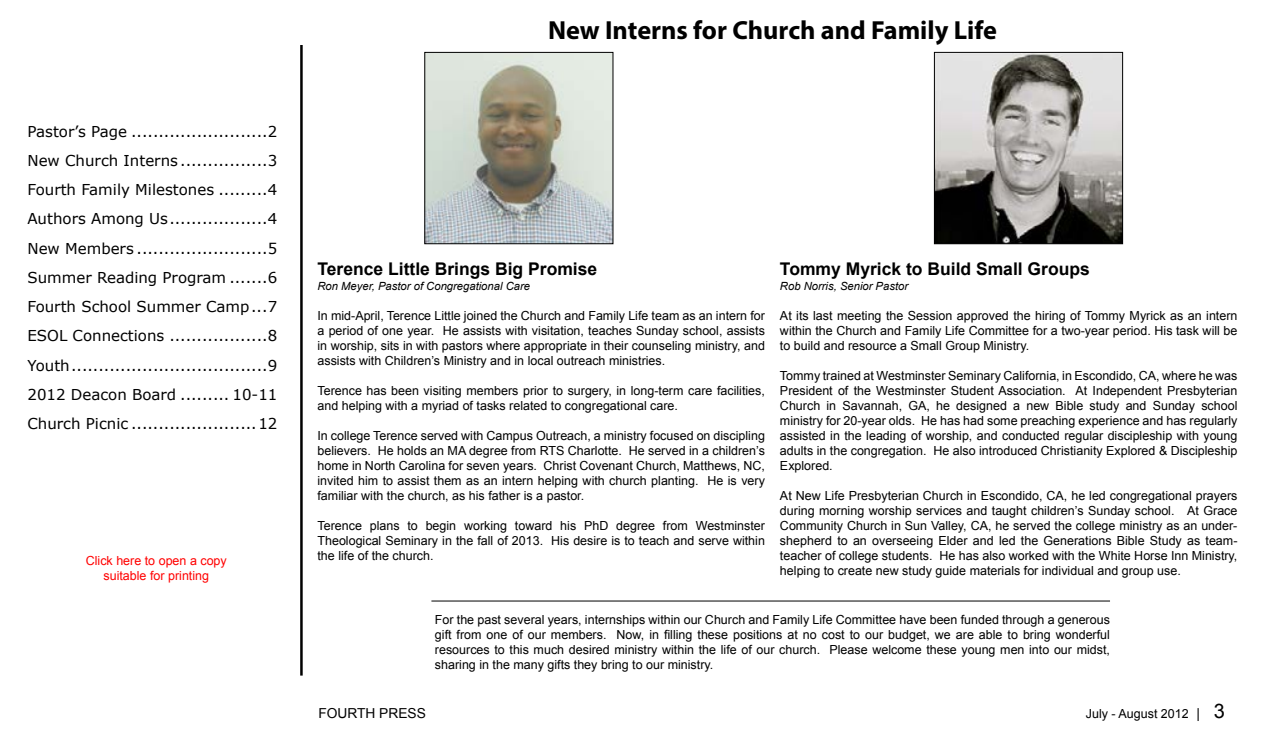
<style>
.page{position:relative;width:1270px;height:750px;background:#fff}
.page>*{position:absolute;margin:0;border:0;box-sizing:border-box;transform-origin:0 0}
.t1{font:700 26.25px "Myriad Pro";color:#000}
.t2{font:700 17.5px "Arial";color:#000}
.t3{font:15px/29.2px "Verdana";color:#000;text-align:justify}
.t4{font:13.75px "Arial";color:#000}
.t5{font:12.5px/15px "Arial";color:#000;text-align:justify}
.t6{font:12.5px/15px "Arial";color:#f00;text-align:center}
.t7{font:italic 11.25px "Arial";color:#000}
.s1{font-size:13.75px}
.s2{font-size:20px}
</style>
<div class="page">
<hr style="left:300px;top:45px;width:3px;height:631px;background:#000">
<img style="left:936px;top:54px;width:185px;height:188px">
<div style="left:934px;top:52px;width:189px;height:192px;border:1px solid #000"></div>
<img style="left:427px;top:54px;width:184px;height:188px">
<div style="left:425px;top:52px;width:188px;height:192px;border:1px solid #000"></div>
<hr style="left:431px;top:601px;width:679px;height:1px;background:#000">
<p class="t3" style="left:27px;top:116px;width:252px">Pastor’s Page .........................2<br>New Church Interns ................3<br>Fourth Family Milestones .........4<br>Authors Among Us..................4<br>New Members ........................5<br>Summer Reading Program .......6<br>Fourth School Summer Camp...7<br>ESOL Connections ..................8<br>Youth....................................9<br>2012 Deacon Board ......... 10-11<br>Church Picnic .......................12</p>
<p class="t6" style="left:86px;top:553px;width:143px">Click here to open a copy suitable for printing</p>
<h1 class="t1" style="left:548px;top:13px;width:450px">New Interns for Church and Family Life</h1>
<h2 class="t2" style="left:317px;top:257px;width:281px">Terence Little Brings Big Promise</h2>
<p class="t7" style="left:317px;top:279px;width:214px">Ron Meyer, Pastor of Congregational Care</p>
<p class="t5" style="left:317px;top:308px;width:449px">In mid-April, Terence Little joined the Church and Family Life team as an intern for a period of one year. He assists with visitation, teaches Sunday school, assists in worship, sits in with pastors where appropriate in their counseling ministry, and assists with Children’s Ministry and in local outreach ministries.</p>
<p class="t5" style="left:317px;top:383px;width:449px">Terence has been visiting members prior to surgery, in long-term care facilities, and helping with a myriad of tasks related to congregational care.</p>
<p class="t5" style="left:317px;top:428px;width:449px">In college Terence served with Campus Outreach, a ministry focused on discipling believers. He holds an MA degree from RTS Charlotte. He served in a children’s home in North Carolina for seven years. Christ Covenant Church, Matthews, NC, invited him to assist them as an intern helping with church planting. He is very familiar with the church, as his father is a pastor.</p>
<p class="t5" style="left:317px;top:518px;width:449px">Terence plans to begin working toward his PhD degree from Westminster Theological Seminary in the fall of 2013. His desire is to teach and serve within the life of the church.</p>
<h2 class="t2" style="left:780px;top:257px;width:311px">Tommy Myrick to Build Small Groups</h2>
<p class="t7" style="left:780px;top:279px;width:130px">Rob Norris, Senior Pastor</p>
<p class="t5" style="left:780px;top:308px;width:459px">At its last meeting the Session approved the hiring of Tommy Myrick as an intern within the Church and Family Life Committee for a two-year period. His task will be to build and resource a Small Group Ministry.</p>
<p class="t5" style="left:780px;top:368px;width:459px">Tommy trained at Westminster Seminary California, in Escondido, CA, where he was President of the Westminster Student Association. At Independent Presbyterian Church in Savannah, GA, he designed a new Bible study and Sunday school ministry for 20-year olds. He has had some preaching experience and has regularly assisted in the leading of worship, and conducted regular discipleship with young adults in the congregation. He also introduced Christianity Explored &amp; Discipleship Explored.</p>
<p class="t5" style="left:780px;top:488px;width:459px">At New Life Presbyterian Church in Escondido, CA, he led congregational prayers during morning worship services and taught children’s Sunday school. At Grace Community Church in Sun Valley, CA, he served the college ministry as an under&shy;shepherd to an overseeing Elder and led the Generations Bible Study as team&shy;teacher of college students. He has also worked with the White Horse Inn Ministry, helping to create new study guide materials for individual and group use.</p>
<p class="t5" style="left:435px;top:612px;width:677px">For the past several years, internships within our Church and Family Life Committee have been funded through a generous gift from one of our members. Now, in filling these positions at no cost to our budget, we are able to bring wonderful resources to this much desired ministry within the life of our church. Please welcome these young men into our midst, sharing in the many gifts they bring to our ministry.</p>
<p class="t4" style="left:318px;top:704px;width:109px">FOURTH PRESS</p>
<p class="t5" style="left:1086px;top:706px;width:141px">July - August 2012 <span class="s1">|</span> <span class="s2">3</span></p>
</div>
